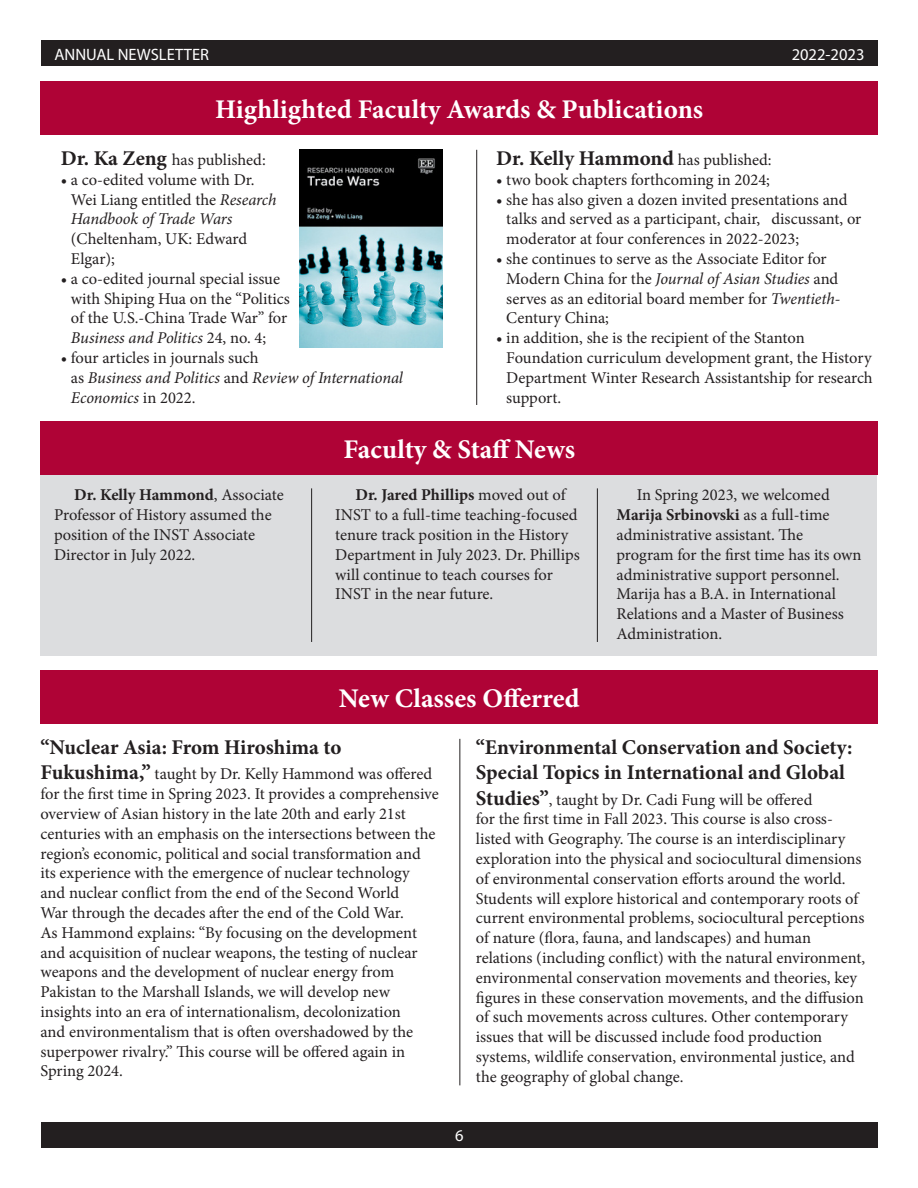
<style>
.page{position:relative;width:918px;height:1188px;background:#fff}
.page>*{position:absolute;margin:0;border:0;box-sizing:border-box;transform-origin:0 0}
.t1{font:700 27px "Minion Pro";color:#fff}
.Default{font:700 21px/25.2px "Minion Pro";color:#231f20}
.Default-2{font:16.5px/19.8px "Minion Pro";color:#231f20}
.Default-3{font:italic 16.5px/19.8px "Minion Pro";letter-spacing:-.01em;color:#231f20}
.t2{font:16.5px "Myriad Pro";color:#fff}
.s1{font-weight:700;font-size:21px}
.s2{font-style:italic}
.s3{font-style:normal}
.s4{font-weight:400;font-size:16.5px}
.s5{font-weight:700}
</style>
<div class="page">
<div style="left:41px;top:1122px;width:837px;height:26px;background:#231f20"></div>
<div style="left:41px;top:40px;width:837px;height:26px;background:#231f20"></div>
<div style="left:41px;top:670px;width:837px;height:54px;background:#af0336"></div>
<img style="left:299px;top:150px;width:143px;height:198px">
<div style="left:41px;top:81px;width:837px;height:54px;background:#af0336"></div>
<hr style="left:476px;top:150px;width:1px;height:255px;background:#231f20">
<div style="left:41px;top:422px;width:837px;height:53px;background:#af0336"></div>
<div style="left:40px;top:475px;width:838px;height:180px;background:#dcdddf"></div>
<hr style="left:597px;top:488px;width:1px;height:154px;background:#231f20">
<hr style="left:311px;top:488px;width:1px;height:154px;background:#231f20">
<hr style="left:459px;top:739px;width:1px;height:346px;background:#231f20">
<p class="t2" style="left:54px;top:44px;width:156px">ANNUAL NEWSLETTER</p>
<p class="t2" style="left:792px;top:44px;width:74px">2022-2023</p>
<p class="t1" style="left:215px;top:90px;width:490px">Highlighted Faculty Awards &amp; Publications</p>
<p class="Default-2" style="left:61px;top:150px;width:207px"><span class="s1">Dr. Ka Zeng</span> has published:</p>
<p class="Default-2" style="left:71px;top:170px;width:207px;text-indent:-10px">• a co-edited volume with Dr.<br>Wei Liang entitled the <span class="s2">Research<br>Handbook of Trade Wars </span>(Cheltenham, UK: Edward<br>Elgar);</p>
<p class="Default-2" style="left:71px;top:269px;width:221px;text-indent:-10px">• a co-edited journal special issue with Shiping Hua on the “Politics of the U.S.-China Trade War” for <span class="s2">Business and Politics</span> 24, no. 4;</p>
<p class="Default-3" style="left:71px;top:348px;width:334px;text-indent:-10px"><span class="s3">• four articles in journals such<br>as</span> Business and Politics <span class="s3">and</span> Review of International<br>Economics <span class="s3">in 2022.</span></p>
<p class="Default" style="left:496px;top:145px;width:277px">Dr. Kelly Hammond <span class="s4">has published:</span></p>
<p class="Default-2" style="left:496px;top:170px;width:275px">• two book chapters forthcoming in 2024;</p>
<p class="Default-2" style="left:506px;top:190px;width:357px;text-indent:-10px">• she has also given a dozen invited presentations and talks and served as a participant, chair, discussant, or moderator at four conferences in 2022-2023;</p>
<p class="Default-2" style="left:506px;top:249px;width:336px;text-indent:-10px">• she continues to serve as the Associate Editor for Modern China for the <span class="s2">Journal of Asian Studies</span> and serves as an editorial board member for <span class="s2">Twentieth-</span>Century China;</p>
<p class="Default-2" style="left:506px;top:328px;width:368px;text-indent:-10px">• in addition, she is the recipient of the Stanton Foundation curriculum development grant, the History Department Winter Research Assistantship for research support.</p>
<p class="t1" style="left:343px;top:430px;width:233px">Faculty &amp; Staff News</p>
<p class="Default-2" style="left:54px;top:485px;width:231px;text-indent:20px"><span class="s5">Dr. Kelly Hammond</span>, Associate<br>Professor of History assumed the position of the INST Associate<br>Director in July 2022.</p>
<p class="Default-2" style="left:335px;top:485px;width:246px;text-indent:20px"><span class="s5">Dr. Jared Phillips</span> moved out of INST to a full-time teaching-focused tenure track position in the History Department in July 2023. Dr. Phillips will continue to teach courses for INST in the near future.</p>
<p class="Default-2" style="left:616px;top:485px;width:247px;text-indent:20px">In Spring 2023, we welcomed<br><span class="s5">Marija Srbinovski</span> as a full-time administrative assistant. The program for the first time has its own administrative support personnel.<br>Marija has a B.A. in International<br>Relations and a Master of Business<br>Administration.</p>
<p class="t1" style="left:339px;top:679px;width:242px">New Classes Offerred</p>
<p class="Default" style="left:40px;top:735px;width:302px">“Nuclear Asia: From Hiroshima to</p>
<p class="Default-2" style="left:40px;top:764px;width:400px"><span class="s1">Fukushima,”</span> taught by Dr. Kelly Hammond was offered for the first time in Spring 2023. It provides a comprehensive overview of Asian history in the late 20th and early 21st centuries with an emphasis on the intersections between the region’s economic, political and social transformation and its experience with the emergence of nuclear technology<br>and nuclear conflict from the end of the Second World<br>War through the decades after the end of the Cold War.<br>As Hammond explains: “By focusing on the development and acquisition of nuclear weapons, the testing of nuclear weapons and the development of nuclear energy from Pakistan to the Marshall Islands, we will develop new insights into an era of internationalism, decolonization<br>and environmentalism that is often overshadowed by the superpower rivalry.” This course will be offered again in Spring 2024.</p>
<p class="Default" style="left:476px;top:735px;width:378px">“Environmental Conservation and Society:<br>Special Topics in International and Global</p>
<p class="Default-2" style="left:476px;top:789px;width:391px"><span class="s1">Studies”</span>, taught by Dr. Cadi Fung will be offered<br>for the first time in Fall 2023. This course is also cross&shy;listed with Geography. The course is an interdisciplinary exploration into the physical and sociocultural dimensions of environmental conservation efforts around the world.<br>Students will explore historical and contemporary roots of current environmental problems, sociocultural perceptions of nature (flora, fauna, and landscapes) and human relations (including conflict) with the natural environment, environmental conservation movements and theories, key figures in these conservation movements, and the diffusion of such movements across cultures. Other contemporary issues that will be discussed include food production systems, wildlife conservation, environmental justice, and the geography of global change.</p>
<p class="t2" style="left:455px;top:1125px;width:10px">6</p>
</div>
